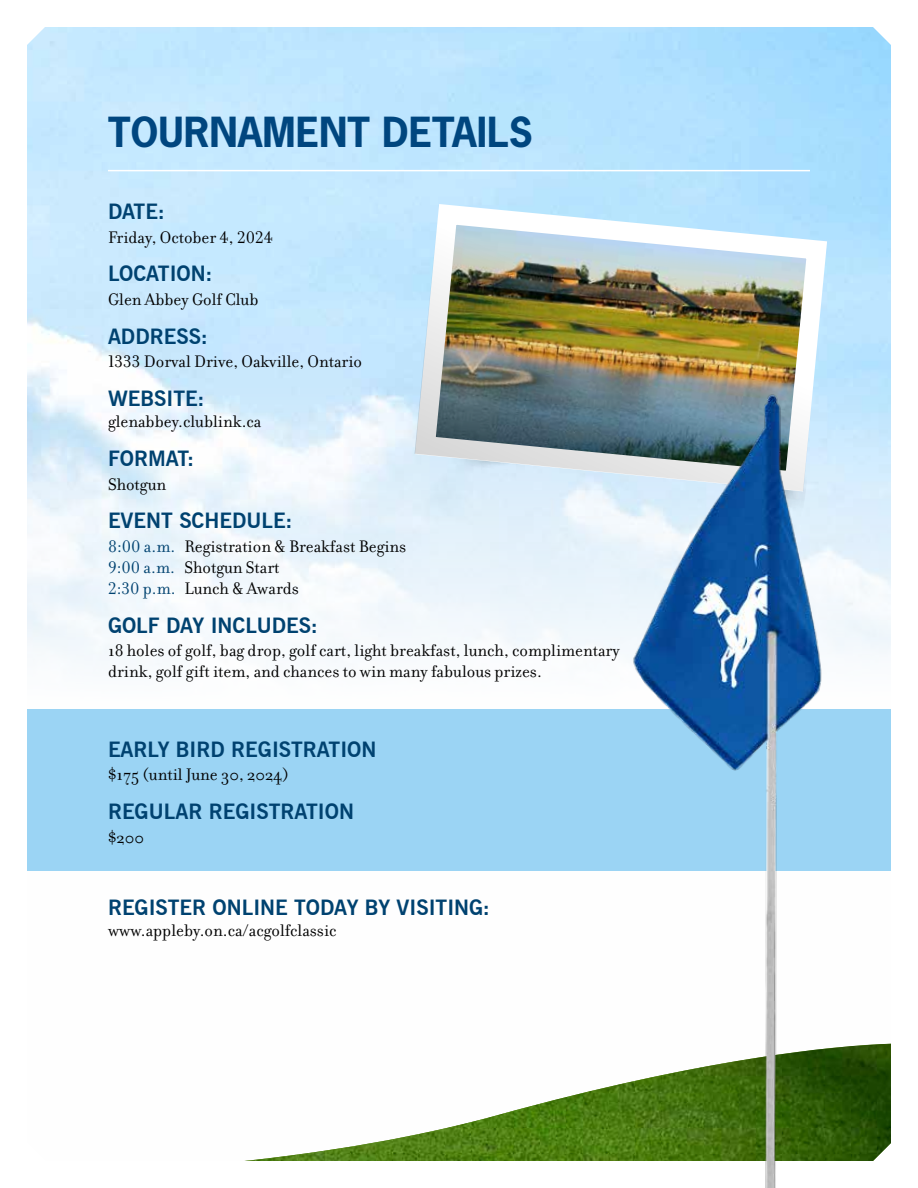
<style>
.page{position:relative;width:918px;height:1188px;background:#fff}
.page>*{position:absolute;margin:0;border:0;box-sizing:border-box;transform-origin:0 0}
.t1{font:700 39px "News Gothic Std";color:#00467f}
.t2{font:700 21px "News Gothic BT";color:#004270}
.t3{font:18px/21px "Filosofia OT";color:#000}
.s1{color:#004270}
</style>
<div class="page">
<div style="left:27px;top:709px;width:864px;height:162px;background:#9bd4f4"></div>
<svg style="left:405px;top:194px;width:433px;height:195px;background:#b9e3fe"></svg>
<img style="left:415px;top:204px;width:412px;height:185px">
<img style="left:175px;top:389px;width:716px;height:799px">
<h1 class="t1" style="left:108px;top:106px;width:426px">TOURNAMENT DETAILS</h1>
<p class="t2" style="left:108px;top:199px;width:58px">DATE:</p>
<p class="t3" style="left:108px;top:227px;width:167px">Friday, October 4, 2024</p>
<p class="t2" style="left:108px;top:261px;width:106px">LOCATION:</p>
<p class="t3" style="left:108px;top:289px;width:152px">Glen Abbey Golf Club</p>
<p class="t2" style="left:108px;top:324px;width:101px">ADDRESS:</p>
<p class="t3" style="left:108px;top:352px;width:256px">1333 Dorval Drive, Oakville, Ontario</p>
<p class="t2" style="left:108px;top:386px;width:98px">WEBSITE:</p>
<p class="t3" style="left:108px;top:411px;width:155px">glenabbey.clublink.ca</p>
<p class="t2" style="left:108px;top:446px;width:88px">FORMAT:</p>
<p class="t3" style="left:108px;top:474px;width:60px">Shotgun</p>
<p class="t2" style="left:108px;top:508px;width:186px">EVENT SCHEDULE:</p>
<p class="t3" style="left:108px;top:536px;width:300px"><span class="s1">8:00 a.m.</span> Registration &amp; Breakfast Begins<br><span class="s1">9:00 a.m.</span> Shotgun Start<br><span class="s1">2:30 p.m.</span> Lunch &amp; Awards</p>
<p class="t2" style="left:108px;top:612px;width:211px">GOLF DAY INCLUDES:</p>
<p class="t3" style="left:108px;top:641px;width:513px">18 holes of golf, bag drop, golf cart, light breakfast, lunch, complimentary drink, golf gift item, and chances to win many fabulous prizes.</p>
<p class="t2" style="left:108px;top:736px;width:270px">EARLY BIRD REGISTRATION</p>
<p class="t3" style="left:108px;top:764px;width:183px">$175 (until June 30, 2024)</p>
<p class="t2" style="left:108px;top:799px;width:248px">REGULAR REGISTRATION</p>
<p class="t3" style="left:108px;top:827px;width:38px">$200</p>
<p class="t2" style="left:108px;top:895px;width:384px">REGISTER ONLINE TODAY BY VISITING:</p>
<p class="t3" style="left:108px;top:920px;width:230px">www.appleby.on.ca/acgolfclassic</p>
</div>
